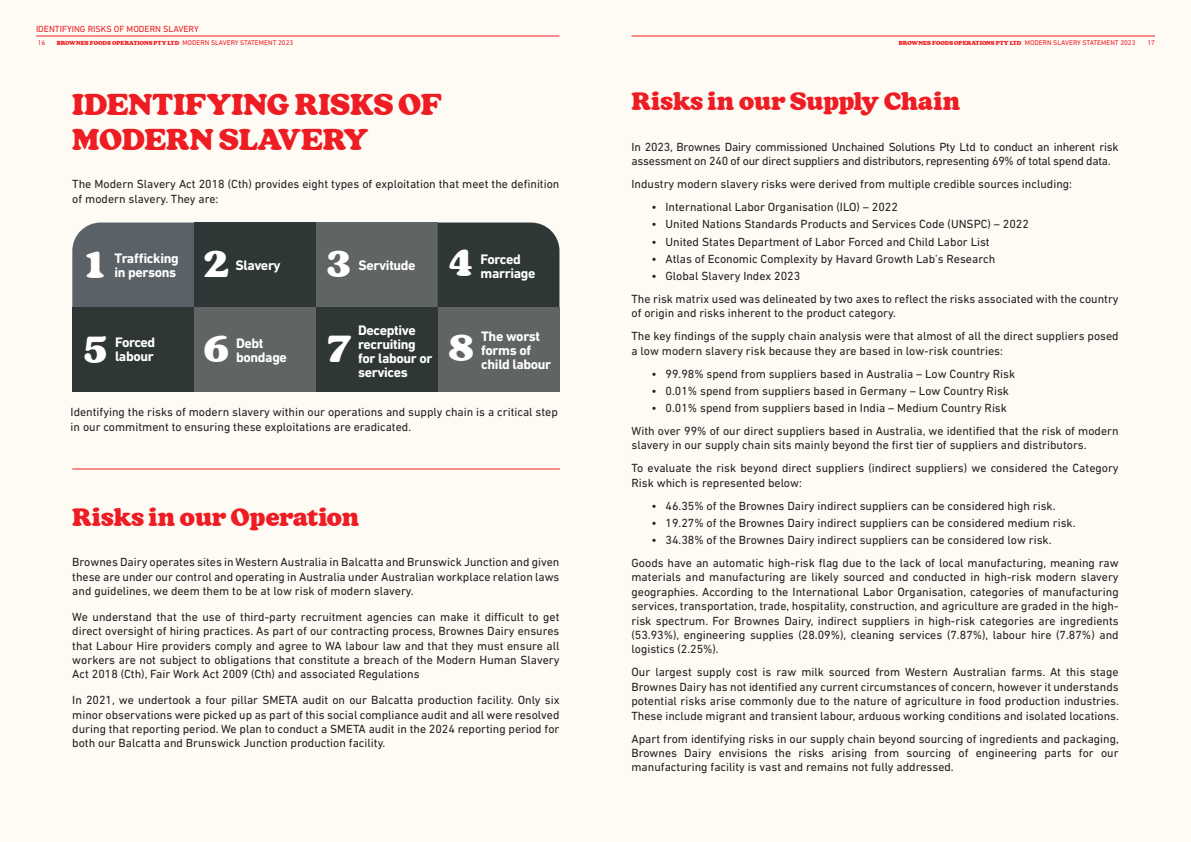
<style>
.page{position:relative;width:1191px;height:842px;background:#fefbf5}
.page>*{position:absolute;margin:0;border:0;box-sizing:border-box;transform-origin:0 0}
.t1{font:900 46px/84.7px "Chunk";color:#fff}
.t2{font:900 36px/35.4px "Chunk";color:#ee1d23}
.t3{font:900 30px "Chunk";letter-spacing:-.01em;color:#ee1d23}
.t4{font:700 14px/14px "DIN Next LT Pro";letter-spacing:-.025em;color:#fff}
.t5{font:12px/14.4px "DIN Next LT Pro";color:#231f20}
.t6{font:12px/14.4px "DIN Next LT Pro";letter-spacing:-.02em;color:#231f20}
.t7{font:9px "DIN Next LT Pro";color:#ee1d23}
.t8{font:900 7px "Chunk";color:#ee1d23}
.t9{font:7px "DIN Next LT Pro";color:#ee1d23}
.s1{font-family:"DIN Next LT Pro";font-weight:400}
</style>
<div class="page">
<div style="left:72px;top:223px;width:122px;height:84px;background:#5b6267"></div>
<div style="left:194px;top:223px;width:122px;height:84px;background:#2e3736"></div>
<div style="left:316px;top:223px;width:122px;height:84px;background:#616464"></div>
<div style="left:438px;top:223px;width:121px;height:84px;background:#2e3736"></div>
<div style="left:72px;top:307px;width:122px;height:84px;background:#2e3736"></div>
<div style="left:194px;top:307px;width:122px;height:84px;background:#616464"></div>
<div style="left:316px;top:307px;width:122px;height:84px;background:#2e3736"></div>
<div style="left:438px;top:307px;width:121px;height:84px;background:#616464"></div>
<hr style="left:72px;top:469px;width:488px;height:1px;background:#ee1d23">
<hr style="left:36px;top:36px;width:523px;height:1px;background:#ee1d23">
<hr style="left:631px;top:36px;width:524px;height:1px;background:#ee1d23">
<p class="t7" style="left:36px;top:24px;width:164px">IDENTIFYING RISKS OF MODERN SLAVERY</p>
<p class="t9" style="left:38px;top:39px;width:9px">16</p>
<p class="t8" style="left:57px;top:39px;width:238px">BROWNES FOODS OPERATIONS PTY LTD <span class="s1">MODERN SLAVERY STATEMENT 2023</span></p>
<p class="t8" style="left:899px;top:39px;width:238px">BROWNES FOODS OPERATIONS PTY LTD <span class="s1">MODERN SLAVERY STATEMENT 2023</span></p>
<p class="t9" style="left:1147px;top:39px;width:9px">17</p>
<h2 class="t2" style="left:72px;top:88px;width:371px">IDENTIFYING RISKS OF<br>MODERN SLAVERY</h2>
<p class="t5" style="left:72px;top:177px;width:488px">The Modern Slavery Act 2018 (Cth) provides eight types of exploitation that meet the definition of modern slavery. They are:</p>
<h1 class="t1" style="left:84px;top:224px;width:24px">1<br>5</h1>
<h1 class="t1" style="left:204px;top:224px;width:26px">2<br>6</h1>
<h1 class="t1" style="left:327px;top:223px;width:25px">3<br>7</h1>
<h1 class="t1" style="left:449px;top:223px;width:26px">4<br>8</h1>
<p class="t4" style="left:114px;top:251px;width:66px">Trafficking in persons</p>
<p class="t4" style="left:235px;top:259px;width:47px">Slavery</p>
<p class="t4" style="left:358px;top:259px;width:59px">Servitude</p>
<p class="t4" style="left:480px;top:252px;width:56px">Forced marriage</p>
<p class="t4" style="left:358px;top:323px;width:76px">Deceptive recruiting for labour or services</p>
<p class="t4" style="left:481px;top:329px;width:72px">The worst forms of child labour</p>
<p class="t5" style="left:71px;top:405px;width:488px">Identifying the risks of modern slavery within our operations and supply chain is a critical step in our commitment to ensuring these exploitations are eradicated.</p>
<p class="t4" style="left:115px;top:335px;width:42px">Forced labour</p>
<p class="t4" style="left:236px;top:336px;width:52px">Debt bondage</p>
<h3 class="t3" style="left:72px;top:501px;width:288px">Risks in our Operation</h3>
<p class="t5" style="left:72px;top:555px;width:488px;text-align:justify">Brownes Dairy operates sites in Western Australia in Balcatta and Brunswick Junction and given these are under our control and operating in Australia under Australian workplace relation laws and guidelines, we deem them to be at low risk of modern slavery.</p>
<p class="t5" style="left:72px;top:609px;width:489px;text-align:justify">We understand that the use of third-party recruitment agencies can make it difficult to get direct oversight of hiring practices. As part of our contracting process, Brownes Dairy ensures that Labour Hire providers comply and agree to WA labour law and that they must ensure all workers are not subject to obligations that constitute a breach of the Modern Human Slavery Act 2018 (Cth), Fair Work Act 2009 (Cth) and associated Regulations</p>
<p class="t5" style="left:72px;top:693px;width:488px;text-align:justify">In 2021, we undertook a four pillar SMETA audit on our Balcatta production facility. Only six minor observations were picked up as part of this social compliance audit and all were resolved during that reporting period. We plan to conduct a SMETA audit in the 2024 reporting period for both our Balcatta and Brunswick Junction production facility.</p>
<h3 class="t3" style="left:631px;top:86px;width:330px">Risks in our Supply Chain</h3>
<p class="t6" style="left:631px;top:140px;width:489px">In 2023, Brownes Dairy commissioned Unchained Solutions Pty Ltd to conduct an inherent risk assessment on 240 of our direct suppliers and distributors, representing 69% of total spend data.</p>
<p class="t5" style="left:631px;top:177px;width:442px">Industry modern slavery risks were derived from multiple credible sources including:</p>
<p class="t5" style="left:651px;top:200px;width:248px">• International Labor Organisation (ILO) – 2022</p>
<p class="t5" style="left:651px;top:217px;width:379px">• United Nations Standards Products and Services Code (UNSPC) – 2022</p>
<p class="t5" style="left:651px;top:234px;width:340px">• United States Department of Labor Forced and Child Labor List</p>
<p class="t5" style="left:651px;top:251px;width:345px">• Atlas of Economic Complexity by Havard Growth Lab’s Research</p>
<p class="t5" style="left:631px;top:264px;width:488px;line-height:22.9px;text-indent:20px">• Global Slavery Index 2023<br>The risk matrix used was delineated by two axes to reflect the risks associated with the country</p>
<p class="t5" style="left:631px;top:302px;width:488px;line-height:22.9px">of origin and risks inherent to the product category.<br>The key findings of the supply chain analysis were that almost of all the direct suppliers posed</p>
<p class="t5" style="left:631px;top:343px;width:373px">a low modern slavery risk because they are based in low-risk countries:</p>
<p class="t5" style="left:651px;top:366px;width:365px">• 99.98% spend from suppliers based in Australia – Low Country Risk</p>
<p class="t5" style="left:651px;top:383px;width:359px">• 0.01% spend from suppliers based in Germany – Low Country Risk</p>
<p class="t5" style="left:631px;top:396px;width:488px;line-height:22.9px;text-indent:20px">• 0.01% spend from suppliers based in India – Medium Country Risk<br>With over 99% of our direct suppliers based in Australia, we identified that the risk of modern</p>
<p class="t5" style="left:631px;top:434px;width:488px;line-height:22.9px">slavery in our supply chain sits mainly beyond the first tier of suppliers and distributors.<br>To evaluate the risk beyond direct suppliers (indirect suppliers) we considered the Category</p>
<p class="t5" style="left:631px;top:475px;width:172px">Risk which is represented below:</p>
<p class="t5" style="left:651px;top:498px;width:406px">• 46.35% of the Brownes Dairy indirect suppliers can be considered high risk.</p>
<p class="t5" style="left:651px;top:515px;width:426px">• 19.27% of the Brownes Dairy indirect suppliers can be considered medium risk.</p>
<p class="t5" style="left:631px;top:528px;width:488px;line-height:22.9px;text-indent:20px">• 34.38% of the Brownes Dairy indirect suppliers can be considered low risk.<br>Goods have an automatic high-risk flag due to the lack of local manufacturing, meaning raw</p>
<p class="t5" style="left:631px;top:570px;width:488px;text-align:justify">materials and manufacturing are likely sourced and conducted in high-risk modern slavery geographies. According to the International Labor Organisation, categories of manufacturing services, transportation, trade, hospitality, construction, and agriculture are graded in the high&shy;risk spectrum. For Brownes Dairy, indirect suppliers in high-risk categories are ingredients (53.93%), engineering supplies (28.09%), cleaning services (7.87%), labour hire (7.87%) and logistics (2.25%).</p>
<p class="t5" style="left:631px;top:665px;width:489px;text-align:justify">Our largest supply cost is raw milk sourced from Western Australian farms. At this stage Brownes Dairy has not identified any current circumstances of concern, however it understands potential risks arise commonly due to the nature of agriculture in food production industries.<br>These include migrant and transient labour, arduous working conditions and isolated locations.</p>
<p class="t5" style="left:631px;top:731px;width:489px;text-align:justify">Apart from identifying risks in our supply chain beyond sourcing of ingredients and packaging, Brownes Dairy envisions the risks arising from sourcing of engineering parts for our manufacturing facility is vast and remains not fully addressed.</p>
</div>
